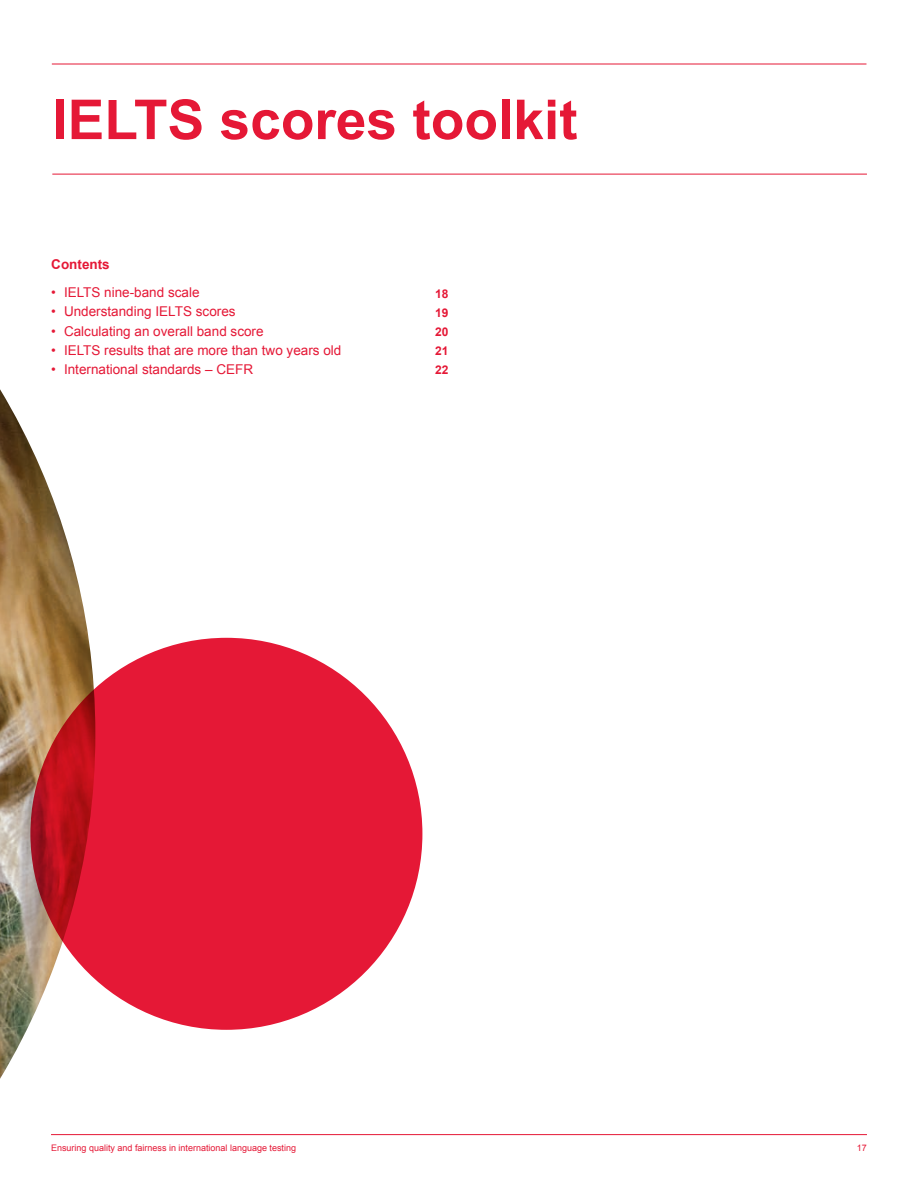
<style>
.page{position:relative;width:918px;height:1188px;background:#fff}
.page>*{position:absolute;margin:0;border:0;box-sizing:border-box;transform-origin:0 0}
.t1{font:700 55.05px "Arial";color:#e51836}
.t2{font:13.5px "Arial";color:#e51836}
.t3{font:700 13.5px "Arial";color:#e51836}
.t4{font:700 12px/19px "Arial";color:#e51836;text-align:justify}
.t5{font:9px "Arial";color:#e51836}
</style>
<div class="page">
<hr style="left:51px;top:1134px;width:816px;height:1px;background:#e51836">
<img style="left:0;top:389px;width:95px;height:690px">
<div style="left:30px;top:638px;width:392px;height:392px;background:#e51836;border-radius:50%"></div>
<hr style="left:52px;top:174px;width:815px;height:1px;background:#e51836">
<hr style="left:52px;top:64px;width:814px;height:1px;background:#e51836">
<h1 class="t1" style="left:52px;top:83px;width:527px">IELTS scores toolkit</h1>
<p class="t3" style="left:51px;top:256px;width:60px">Contents</p>
<p class="t2" style="left:51px;top:284px;width:150px">• IELTS nine-band scale</p>
<p class="t2" style="left:51px;top:303px;width:186px">• Understanding IELTS scores</p>
<p class="t2" style="left:51px;top:322px;width:214px">• Calculating an overall band score</p>
<p class="t2" style="left:51px;top:341px;width:292px">• IELTS results that are more than two years old</p>
<p class="t2" style="left:51px;top:361px;width:203px">• International standards – CEFR</p>
<p class="t4" style="left:435px;top:285px;width:15px">18<br>19<br>20<br>21<br>22</p>
<p class="t5" style="left:51px;top:1142px;width:247px">Ensuring quality and fairness in international language testing</p>
<p class="t5" style="left:857px;top:1142px;width:12px">17</p>
</div>
